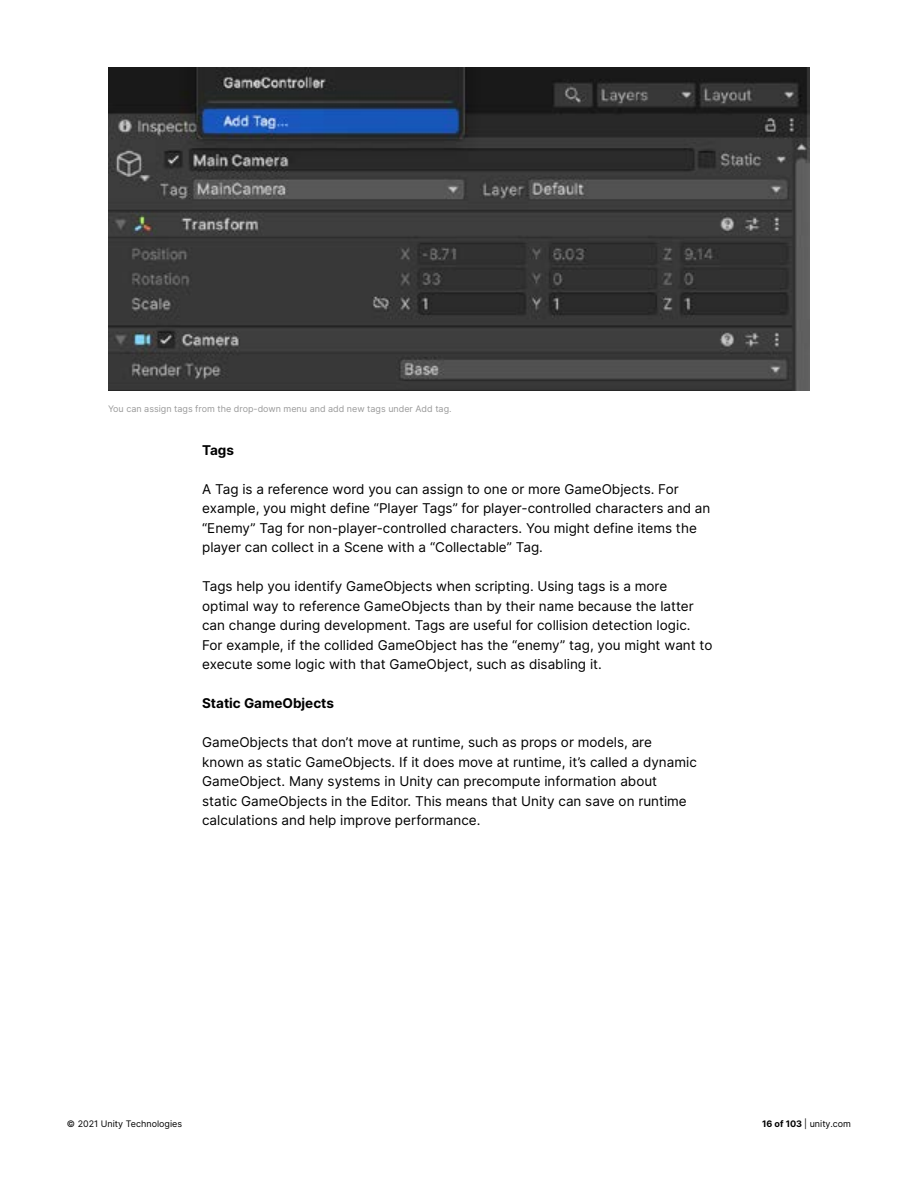
<style>
.page{position:relative;width:918px;height:1188px;background:#fff}
.page>*{position:absolute;margin:0;border:0;box-sizing:border-box;transform-origin:0 0}
.t1{font:13.5px/19.5px "Inter";color:#000}
.t2{font:700 13.5px "Inter";color:#000}
.t3{font:9px "Inter";color:#999}
.t4{font:9px "Inter";color:#000}
.s1{font-weight:700}
</style>
<div class="page">
<img style="left:108px;top:68px;width:702px;height:322px">
<p class="t3" style="left:108px;top:402px;width:344px">You can assign tags from the drop-down menu and add new tags under Add tag.</p>
<p class="t2" style="left:202px;top:440px;width:33px">Tags</p>
<p class="t1" style="left:202px;top:479px;width:510px">A Tag is a reference word you can assign to one or more GameObjects. For example, you might define “Player Tags” for player-controlled characters and an “Enemy” Tag for non-player-controlled characters. You might define items the player can collect in a Scene with a “Collectable” Tag.</p>
<p class="t1" style="left:202px;top:576px;width:512px">Tags help you identify GameObjects when scripting. Using tags is a more optimal way to reference GameObjects than by their name because the latter can change during development. Tags are useful for collision detection logic.<br>For example, if the collided GameObject has the “enemy” tag, you might want to execute some logic with that GameObject, such as disabling it.</p>
<p class="t2" style="left:202px;top:694px;width:133px">Static GameObjects</p>
<p class="t1" style="left:202px;top:732px;width:496px">GameObjects that don’t move at runtime, such as props or models, are known as static GameObjects. If it does move at runtime, it’s called a dynamic GameObject. Many systems in Unity can precompute information about<br>static GameObjects in the Editor. This means that Unity can save on runtime calculations and help improve performance.</p>
<p class="t4" style="left:67px;top:1117px;width:117px">© 2021 Unity Technologies</p>
<p class="t4" style="left:762px;top:1117px;width:90px"><span class="s1">16 of 103</span> | unity.com</p>
</div>
